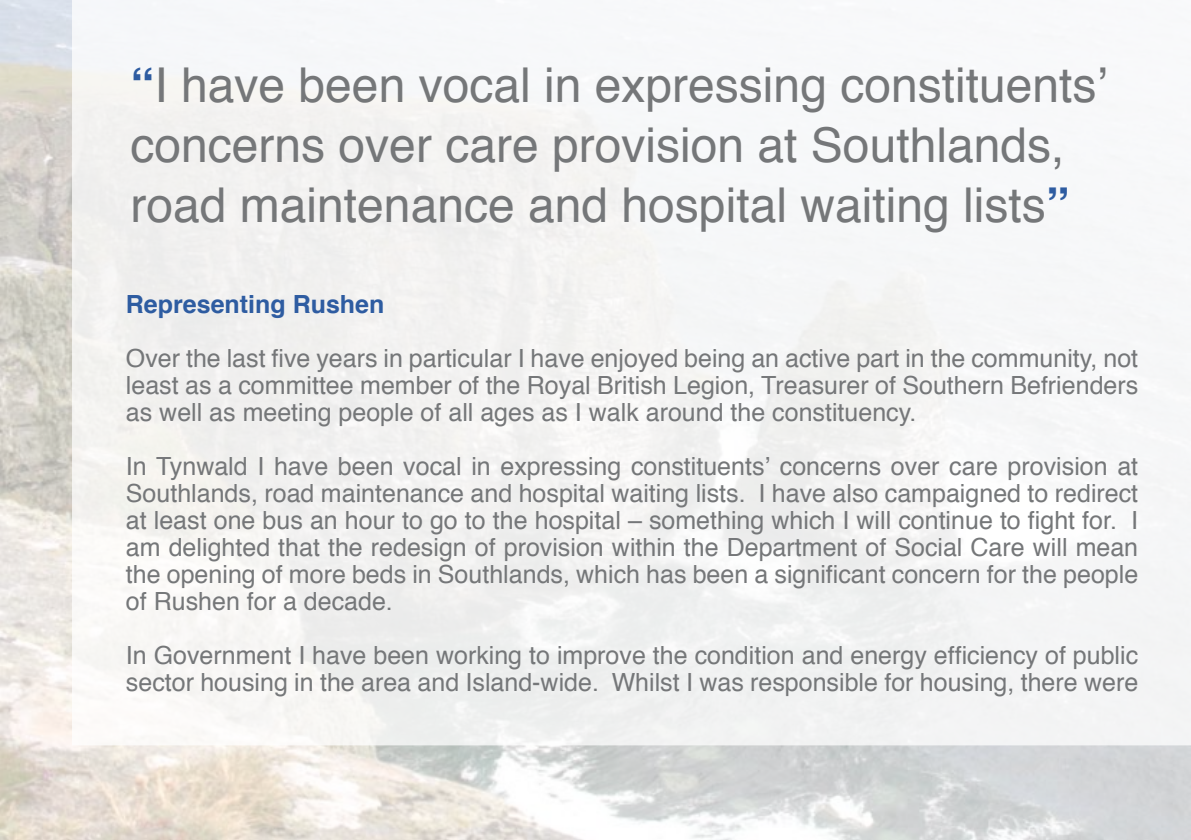
<style>
.page{position:relative;width:1191px;height:840px;background:#fff}
.page>*{position:absolute;margin:0;border:0;box-sizing:border-box;transform-origin:0 0}
.t1{font:48px/60px "Helvetica";color:#757779}
.t2{font:25px/27px "Helvetica";color:#757779;text-align:justify}
.t3{font:700 25px "Helvetica";color:#2e5ca1}
.s1{font-weight:700;color:#2e5ca1}
</style>
<div class="page">
<img style="left:0;top:0;width:1191px;height:839px">
<div style="left:72px;top:0;width:1119px;height:745px;background:#f5f5f4"></div>
<h1 class="t1" style="left:130px;top:54px;width:978px"><span class="s1">“</span>I have been vocal in expressing constituents’ concerns over care provision at Southlands, road maintenance and hospital waiting lists<span class="s1">”</span></h1>
<p class="t3" style="left:126px;top:281px;width:260px">Representing Rushen</p>
<p class="t2" style="left:126px;top:343px;width:1013px">Over the last five years in particular I have enjoyed being an active part in the community, not least as a committee member of the Royal British Legion, Treasurer of Southern Befrienders as well as meeting people of all ages as I walk around the constituency.</p>
<p class="t2" style="left:126px;top:451px;width:1013px">In Tynwald I have been vocal in expressing constituents’ concerns over care provision at Southlands, road maintenance and hospital waiting lists. I have also campaigned to redirect at least one bus an hour to go to the hospital – something which I will continue to fight for. I am delighted that the redesign of provision within the Department of Social Care will mean the opening of more beds in Southlands, which has been a significant concern for the people of Rushen for a decade.</p>
<p class="t2" style="left:126px;top:640px;width:1013px">In Government I have been working to improve the condition and energy efficiency of public sector housing in the area and Island-wide. Whilst I was responsible for housing, there were</p>
</div>
